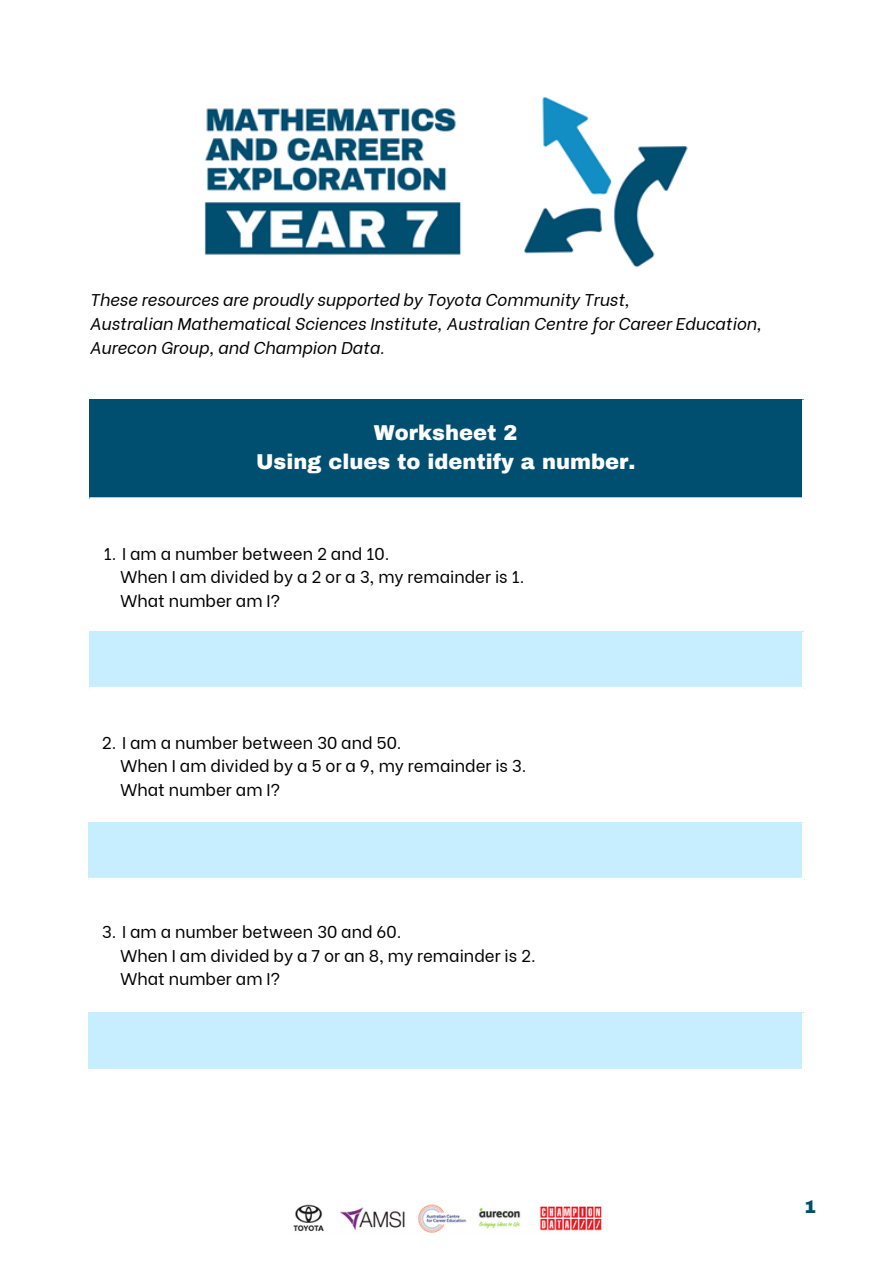
<style>
.page{position:relative;width:894px;height:1264px;background:#fff}
.page>*{position:absolute;margin:0;border:0;box-sizing:border-box;transform-origin:0 0}
.t1{font:900 21px "Archivo";color:#fff}
.t2{font:900 18px "Archivo";color:#014f70}
.t3{font:16.95px/23.7px "Be Vietnam";color:#000}
.t4{font:italic 16.95px/23.7px "Be Vietnam";color:#000}
</style>
<div class="page">
<img style="left:293px;top:1204px;width:309px;height:29px">
<img style="left:204px;top:97px;width:484px;height:171px">
<div style="left:89px;top:399px;width:714px;height:99px;background:#014f70"></div>
<hr style="left:801px;top:399px;width:3px;height:98px;background:#fff">
<hr style="left:89px;top:497px;width:715px;height:2px;background:#fff">
<div style="left:89px;top:631px;width:714px;height:57px;background:#c7eeff"></div>
<hr style="left:801px;top:631px;width:3px;height:56px;background:#fff">
<hr style="left:89px;top:687px;width:715px;height:2px;background:#fff">
<div style="left:88px;top:822px;width:715px;height:57px;background:#c7eeff"></div>
<hr style="left:801px;top:822px;width:3px;height:55px;background:#fff">
<hr style="left:88px;top:877px;width:716px;height:3px;background:#fff">
<div style="left:88px;top:1012px;width:715px;height:58px;background:#c7eeff"></div>
<hr style="left:801px;top:1012px;width:3px;height:56px;background:#fff">
<hr style="left:88px;top:1068px;width:716px;height:3px;background:#fff">
<p class="t4" style="left:89px;top:287px;width:673px">These resources are proudly supported by Toyota Community Trust,<br>Australian Mathematical Sciences Institute, Australian Centre for Career Education,<br>Aurecon Group, and Champion Data.</p>
<p class="t1" style="left:374px;top:421px;width:145px">Worksheet 2</p>
<h1 class="t1" style="left:256px;top:451px;width:381px">Using clues to identify a number.</h1>
<p class="t3" style="left:103px;top:540px;width:287px">1. I am a number between 2 and 10.</p>
<h1 class="t3" style="left:120px;top:563px;width:405px">When I am divided by a 2 or a 3, my remainder is 1.<br>What number am I?</h1>
<p class="t3" style="left:102px;top:729px;width:301px">2. I am a number between 30 and 50.</p>
<h1 class="t3" style="left:120px;top:752px;width:407px">When I am divided by a 5 or a 9, my remainder is 3.<br>What number am I?</h1>
<p class="t3" style="left:102px;top:918px;width:301px">3. I am a number between 30 and 60.</p>
<p class="t3" style="left:120px;top:941px;width:416px">When I am divided by a 7 or an 8, my remainder is 2.<br>What number am I?</p>
<p class="t2" style="left:804px;top:1197px;width:14px">1</p>
</div>
